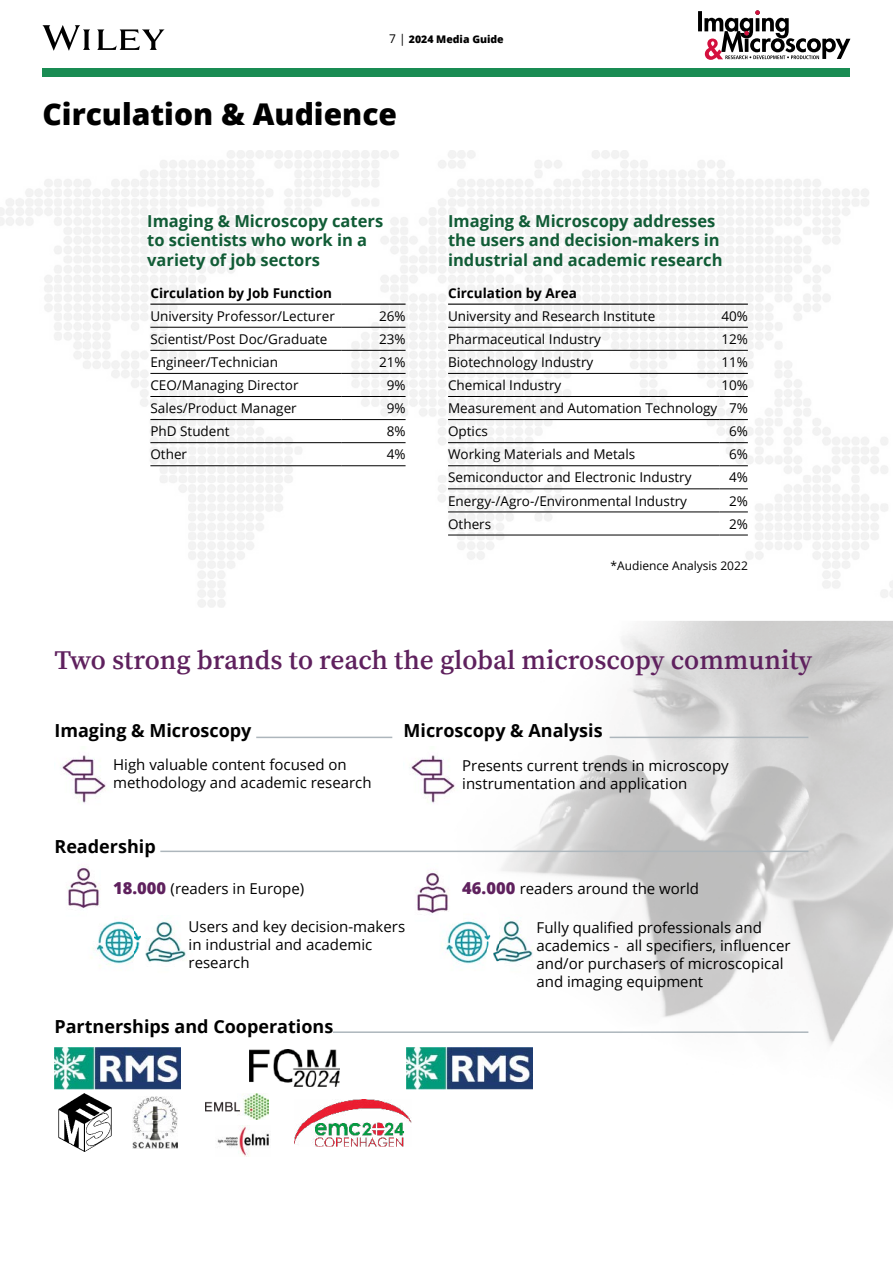
<style>
.page{position:relative;width:893px;height:1263px;background:#fff}
.page>*{position:absolute;margin:0;border:0;box-sizing:border-box;transform-origin:0 0}
.t1{font:800 30px "Open Sans";color:#000}
.t2{font:600 27px "Source Serif Pro";color:#5f215e}
.t3{font:700 18px "Open Sans";color:#000}
.t4{font:700 16.5px/19.8px "Open Sans";color:#115c36}
.t5{font:15px/18px "Open Sans";color:#000}
.t6{font:15px "Open Sans";color:#000}
.t7{font:13.5px/23.1px "Open Sans";color:#000;text-align:justify}
.t8{font:700 13.5px "Open Sans";color:#000}
.t9{font:12px "Open Sans";color:#000}
.t10{font:800 10.5px "Open Sans";color:#000}
.s1{font-weight:400;font-size:12px}
.s2{font-weight:800;font-size:16.5px;color:#5f215e}
.s3{font-style:inherit}
</style>
<div class="page">
<img style="left:0;top:151px;width:893px;height:457px">
<img style="left:54px;top:621px;width:839px;height:536px">
<hr style="left:256px;top:737px;width:136px;height:1px;background:#adb6bc">
<hr style="left:610px;top:737px;width:198px;height:1px;background:#adb6bc">
<img style="left:54px;top:747px;width:59px;height:59px">
<img style="left:404px;top:747px;width:58px;height:59px">
<img style="left:54px;top:858px;width:59px;height:59px">
<img style="left:404px;top:863px;width:58px;height:59px">
<hr style="left:160px;top:850px;width:648px;height:2px;background:#adb6bc">
<img style="left:88px;top:913px;width:52px;height:59px">
<img style="left:88px;top:913px;width:25px;height:9px">
<svg style="left:114px;top:913px;width:26px;height:1px"></svg>
<img style="left:135px;top:915px;width:59px;height:59px">
<img style="left:135px;top:915px;width:5px;height:57px">
<img style="left:439px;top:913px;width:59px;height:58px">
<img style="left:439px;top:913px;width:23px;height:9px">
<img style="left:487px;top:915px;width:55px;height:58px">
<img style="left:487px;top:915px;width:11px;height:56px">
<hr style="left:333px;top:1031px;width:475px;height:2px;background:#adb6bc">
<img style="left:55px;top:1047px;width:125px;height:42px">
<img style="left:59px;top:1093px;width:52px;height:58px">
<img style="left:133px;top:1097px;width:44px;height:51px">
<img style="left:206px;top:1093px;width:63px;height:27px">
<img style="left:216px;top:1125px;width:54px;height:31px">
<img style="left:407px;top:1047px;width:125px;height:42px">
<hr style="left:150px;top:327px;width:192px;height:1px;background:#000">
<hr style="left:342px;top:327px;width:64px;height:1px;background:#000">
<hr style="left:150px;top:350px;width:192px;height:1px;background:#000">
<hr style="left:342px;top:350px;width:64px;height:1px;background:#000">
<hr style="left:150px;top:373px;width:192px;height:1px;background:#000">
<hr style="left:342px;top:373px;width:64px;height:1px;background:#000">
<hr style="left:150px;top:396px;width:192px;height:1px;background:#000">
<hr style="left:342px;top:396px;width:64px;height:1px;background:#000">
<hr style="left:150px;top:419px;width:192px;height:1px;background:#000">
<hr style="left:342px;top:419px;width:64px;height:1px;background:#000">
<hr style="left:150px;top:442px;width:192px;height:1px;background:#000">
<hr style="left:342px;top:442px;width:64px;height:1px;background:#000">
<hr style="left:150px;top:465px;width:192px;height:1px;background:#000">
<hr style="left:342px;top:465px;width:64px;height:1px;background:#000">
<hr style="left:150px;top:304px;width:192px;height:1px;background:#000">
<hr style="left:342px;top:304px;width:64px;height:1px;background:#000">
<hr style="left:448px;top:327px;width:272px;height:1px;background:#000">
<svg style="left:720px;top:327px;width:28px;height:1px"></svg>
<hr style="left:448px;top:350px;width:272px;height:1px;background:#000">
<svg style="left:720px;top:350px;width:28px;height:1px"></svg>
<hr style="left:448px;top:373px;width:272px;height:1px;background:#000">
<svg style="left:720px;top:373px;width:28px;height:1px"></svg>
<hr style="left:448px;top:396px;width:272px;height:1px;background:#000">
<svg style="left:720px;top:396px;width:28px;height:1px"></svg>
<hr style="left:448px;top:419px;width:272px;height:1px;background:#000">
<svg style="left:720px;top:419px;width:28px;height:1px"></svg>
<hr style="left:448px;top:442px;width:272px;height:1px;background:#000">
<svg style="left:720px;top:442px;width:28px;height:1px"></svg>
<hr style="left:448px;top:465px;width:272px;height:1px;background:#000">
<svg style="left:720px;top:465px;width:28px;height:1px"></svg>
<hr style="left:448px;top:489px;width:272px;height:1px;background:#000">
<svg style="left:720px;top:489px;width:28px;height:1px"></svg>
<hr style="left:448px;top:512px;width:272px;height:1px;background:#000">
<svg style="left:720px;top:512px;width:28px;height:1px"></svg>
<hr style="left:448px;top:535px;width:272px;height:1px;background:#000">
<svg style="left:720px;top:535px;width:28px;height:1px"></svg>
<hr style="left:448px;top:304px;width:272px;height:1px;background:#000">
<svg style="left:720px;top:304px;width:28px;height:1px"></svg>
<div style="left:185px;top:1044px;width:216px;height:47px;background:#fff"></div>
<img style="left:295px;top:1099px;width:116px;height:47px">
<img style="left:250px;top:1049px;width:90px;height:37px">
<svg style="left:698px;top:10px;width:152px;height:50px"></svg>
<div style="left:43px;top:68px;width:807px;height:9px;background:#198c53"></div>
<svg style="left:43px;top:25px;width:121px;height:26px"></svg>
<p class="t10" style="left:389px;top:31px;width:116px"><span class="s1">7 |</span> 2024 Media Guide</p>
<h1 class="t1" style="left:43px;top:91px;width:356px">Circulation &amp; Audience</h1>
<p class="t4" style="left:147px;top:210px;width:237px">Imaging &amp; Microscopy caters to scientists who work in a variety of job sectors</p>
<p class="t4" style="left:448px;top:210px;width:276px">Imaging &amp; Microscopy addresses the users and decision-makers in industrial and academic research</p>
<p class="t8" style="left:448px;top:283px;width:130px">Circulation by Area</p>
<p class="t7" style="left:448px;top:304px;width:209px">University and Research Institute</p>
<p class="t7" style="left:721px;top:304px;width:28px">40%</p>
<p class="t7" style="left:448px;top:327px;width:154px">Pharmaceutical Industry</p>
<p class="t7" style="left:721px;top:327px;width:28px">12%</p>
<p class="t7" style="left:448px;top:350px;width:147px">Biotechnology Industry</p>
<p class="t7" style="left:721px;top:350px;width:28px">11%</p>
<p class="t7" style="left:448px;top:373px;width:115px">Chemical Industry</p>
<p class="t8" style="left:150px;top:283px;width:183px">Circulation by Job Function</p>
<p class="t7" style="left:150px;top:304px;width:186px">University Professor/Lecturer</p>
<p class="t7" style="left:379px;top:304px;width:28px">26%</p>
<p class="t7" style="left:150px;top:327px;width:179px">Scientist/Post Doc/Graduate</p>
<p class="t7" style="left:379px;top:327px;width:28px">23%</p>
<p class="t7" style="left:150px;top:350px;width:129px">Engineer/Technician</p>
<p class="t7" style="left:379px;top:350px;width:28px">21%</p>
<p class="t7" style="left:150px;top:373px;width:150px">CEO/Managing Director</p>
<p class="t7" style="left:387px;top:373px;width:20px">9%</p>
<p class="t7" style="left:150px;top:396px;width:148px">Sales/Product Manager</p>
<p class="t7" style="left:387px;top:396px;width:20px">9%</p>
<p class="t7" style="left:150px;top:419px;width:81px">PhD Student</p>
<p class="t7" style="left:387px;top:419px;width:20px">8%</p>
<p class="t7" style="left:150px;top:443px;width:38px">Other</p>
<p class="t7" style="left:387px;top:443px;width:20px">4%</p>
<p class="t7" style="left:448px;top:373px;width:301px;text-indent:273px">10% Measurement and Automation Technology 7% Optics</p>
<p class="t7" style="left:729px;top:419px;width:20px">6%</p>
<p class="t7" style="left:448px;top:443px;width:189px">Working Materials and Metals</p>
<p class="t7" style="left:729px;top:443px;width:20px">6%</p>
<p class="t7" style="left:448px;top:466px;width:245px">Semiconductor and Electronic Industry</p>
<p class="t7" style="left:729px;top:466px;width:20px">4%</p>
<p class="t7" style="left:448px;top:489px;width:240px">Energy-/Agro-/Environmental Industry</p>
<p class="t7" style="left:729px;top:489px;width:20px">2%</p>
<p class="t7" style="left:448px;top:512px;width:45px">Others</p>
<p class="t7" style="left:729px;top:512px;width:20px">2%</p>
<p class="t9" style="left:610px;top:557px;width:139px">*Audience Analysis 2022</p>
<h2 class="t2" style="left:54px;top:644px;width:760px">Two strong brands to reach the global microscopy community</h2>
<h3 class="t3" style="left:54px;top:718px;width:199px">Imaging &amp; Microscopy</h3>
<h3 class="t3" style="left:404px;top:718px;width:201px">Microscopy &amp; Analysis</h3>
<p class="t5" style="left:113px;top:755px;width:260px">High valuable content focused on methodology and academic research</p>
<p class="t5" style="left:462px;top:756px;width:268px">Presents current trends in microscopy instrumentation and application</p>
<h3 class="t3" style="left:54px;top:834px;width:103px">Readership</h3>
<p class="t6" style="left:113px;top:879px;width:193px"><span class="s2">18.000</span> <span class="s3">(</span>readers in Europe<span class="s3">)</span></p>
<p class="t5" style="left:462px;top:879px;width:238px"><span class="s2">46.000</span> readers around the world</p>
<p class="t5" style="left:189px;top:917px;width:218px">Users and key decision-makers in industrial and academic research</p>
<p class="t5" style="left:536px;top:918px;width:256px">Fully qualified professionals and academics - all specifiers, influencer and/or purchasers of microscopical and imaging equipment</p>
<h3 class="t3" style="left:54px;top:1014px;width:280px">Partnerships and Cooperations</h3>
</div>
